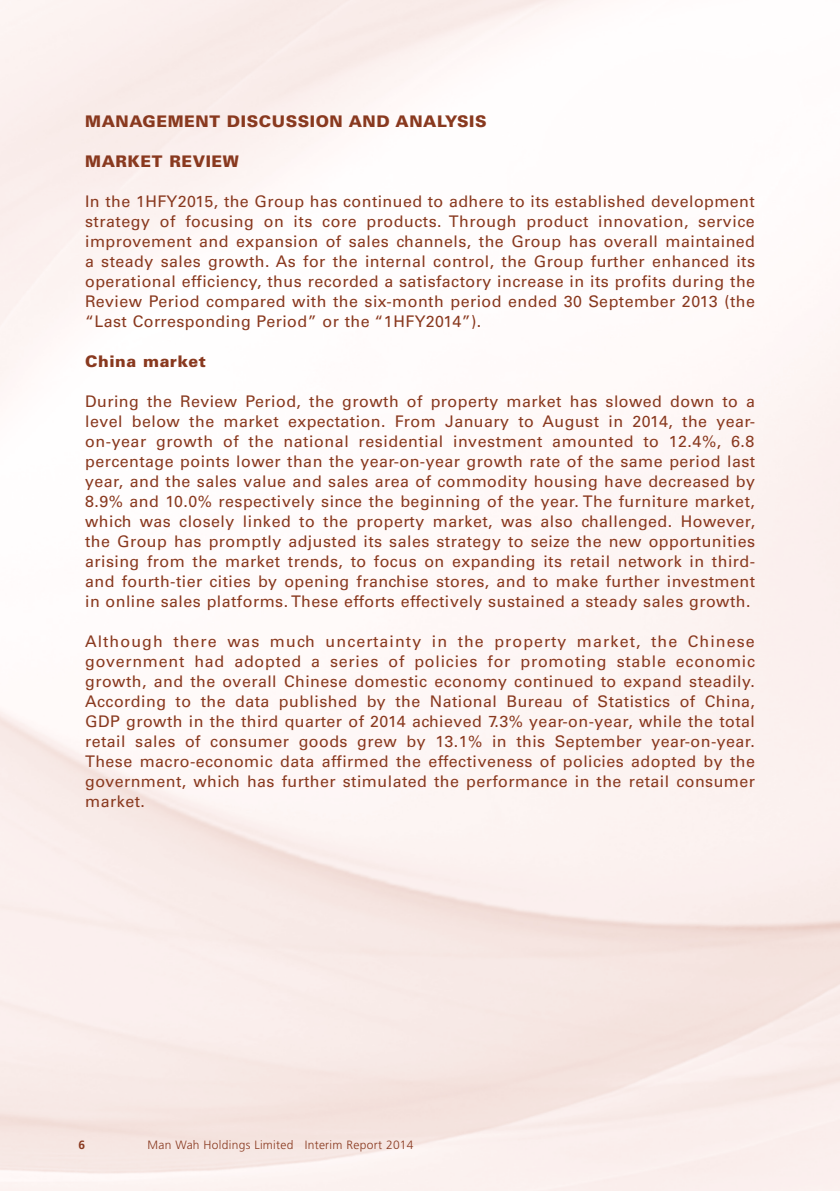
<style>
.page{position:relative;width:840px;height:1191px;background:#fff}
.page>*{position:absolute;margin:0;border:0;box-sizing:border-box;transform-origin:0 0}
.t1{font:16px/20px "Univers LT Std";letter-spacing:.03em;color:#89391f;text-align:justify}
.t2{font:900 16px "Univers LT Std";letter-spacing:.035em;color:#89391f}
.t3{font:300 12px "Frutiger LT Std";letter-spacing:.025em;color:#89391f}
.t4{font:700 12px "Frutiger LT Std";color:#89391f}
</style>
<div class="page">
<p class="t2" style="left:85px;top:111px;width:403px">MANAGEMENT DISCUSSION AND ANALYSIS</p>
<p class="t2" style="left:85px;top:151px;width:155px">MARKET REVIEW</p>
<p class="t1" style="left:85px;top:191px;width:671px">In the 1HFY2015, the Group has continued to adhere to its established development strategy of focusing on its core products. Through product innovation, service improvement and expansion of sales channels, the Group has overall maintained a steady sales growth. As for the internal control, the Group further enhanced its operational efficiency, thus recorded a satisfactory increase in its profits during the Review Period compared with the six-month period ended 30 September 2013 (the “Last Corresponding Period” or the “1HFY2014”).</p>
<p class="t2" style="left:85px;top:351px;width:122px">China market</p>
<p class="t1" style="left:85px;top:391px;width:671px">During the Review Period, the growth of property market has slowed down to a level below the market expectation. From January to August in 2014, the year&shy;on-year growth of the national residential investment amounted to 12.4%, 6.8 percentage points lower than the year-on-year growth rate of the same period last year, and the sales value and sales area of commodity housing have decreased by 8.9% and 10.0% respectively since the beginning of the year. The furniture market, which was closely linked to the property market, was also challenged. However, the Group has promptly adjusted its sales strategy to seize the new opportunities arising from the market trends, to focus on expanding its retail network in third&shy;and fourth-tier cities by opening franchise stores, and to make further investment in online sales platforms. These efforts effectively sustained a steady sales growth.</p>
<p class="t1" style="left:85px;top:631px;width:671px;text-align:left">Although there was much uncertainty in the property market, the Chinese government had adopted a series of policies for promoting stable economic growth, and the overall Chinese domestic economy continued to expand steadily.<br>According to the data published by the National Bureau of Statistics of China, GDP growth in the third quarter of 2014 achieved 7.3% year-on-year, while the total retail sales of consumer goods grew by 13. 1% in this September year-on-year.<br>These macro-economic data affirmed the effectiveness of policies adopted by the government, which has further stimulated the performance in the retail consumer market.</p>
<p class="t4" style="left:78px;top:1137px;width:8px">6</p>
<p class="t3" style="left:147px;top:1137px;width:267px">Man Wah Holdings Limited Interim Report 2014</p>
</div>
